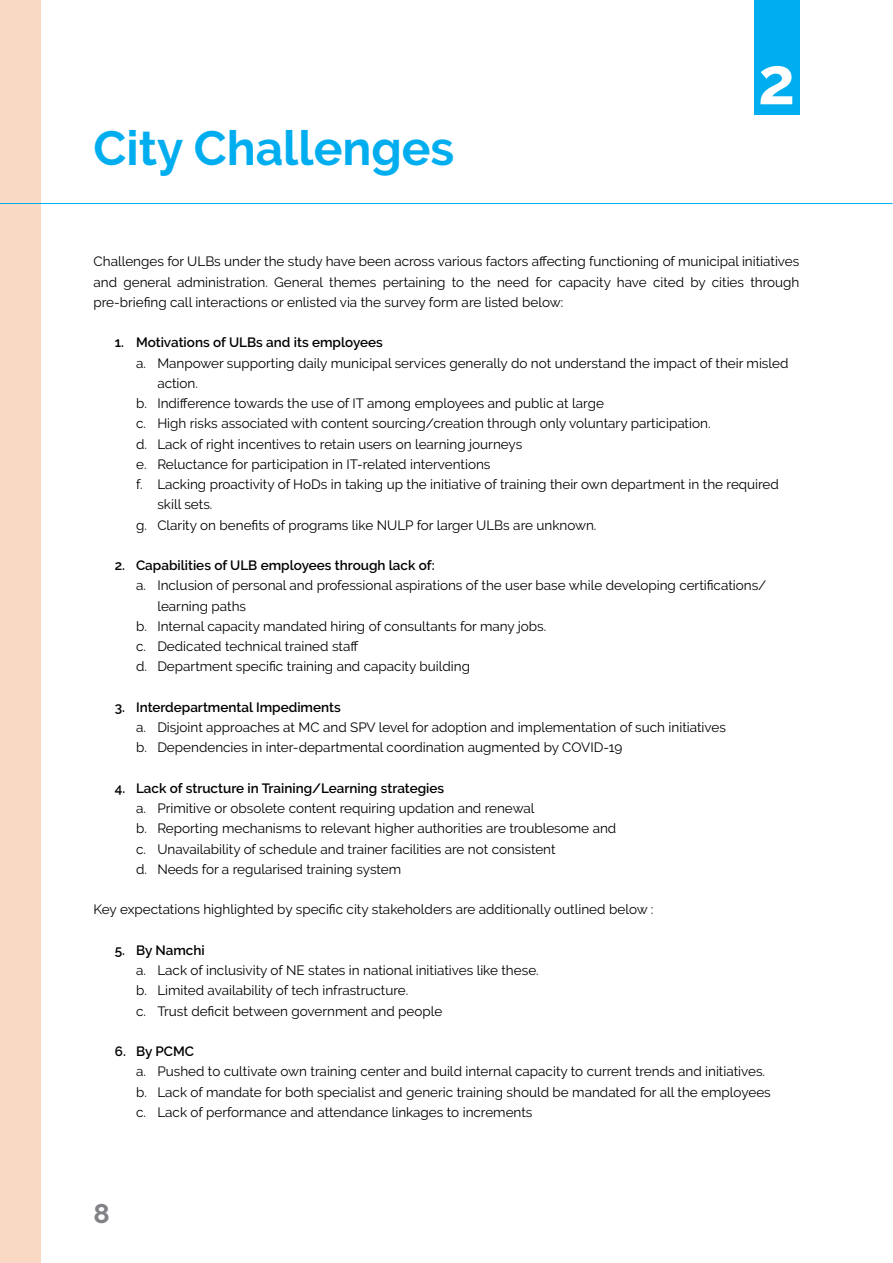
<style>
.page{position:relative;width:893px;height:1263px;background:#fff}
.page>*{position:absolute;margin:0;border:0;box-sizing:border-box;transform-origin:0 0}
.t1{font:700 66px "Raleway";color:#fff}
.t2{font:700 48px "Raleway";color:#00aeef}
.t3{font:700 27px "Raleway";color:#808285}
.t4{font:13.5px/20.2px "Raleway";color:#000}
.t5{font:600 13.5px "Raleway";color:#000}
</style>
<div class="page">
<div style="left:0;top:0;width:41px;height:1263px;background:#fad9c4"></div>
<div style="left:754px;top:0;width:45px;height:115px;background:#00aeef"></div>
<hr style="left:0;top:203px;width:893px;height:1px;background:#00aeef">
<h2 class="t2" style="left:94px;top:121px;width:362px">City Challenges</h2>
<h1 class="t1" style="left:758px;top:43px;width:39px">2</h1>
<p class="t4" style="left:94px;top:251px;width:707px;text-align:justify">Challenges for ULBs under the study have been across various factors affecting functioning of municipal initiatives and general administration. General themes pertaining to the need for capacity have cited by cities through pre-briefing call interactions or enlisted via the survey form are listed below:</p>
<p class="t5" style="left:115px;top:335px;width:270px">1. Motivations of ULBs and its employees</p>
<p class="t4" style="left:136px;top:353px;width:654px">a. Manpower supporting daily municipal services generally do not understand the impact of their misled</p>
<p class="t4" style="left:157px;top:373px;width:42px">action.</p>
<p class="t4" style="left:136px;top:393px;width:469px">b. Indifference towards the use of IT among employees and public at large</p>
<p class="t4" style="left:136px;top:413px;width:576px">c. High risks associated with content sourcing/creation through only voluntary participation.</p>
<p class="t4" style="left:136px;top:434px;width:388px">d. Lack of right incentives to retain users on learning journeys</p>
<p class="t4" style="left:136px;top:454px;width:356px">e. Reluctance for participation in IT-related interventions</p>
<p class="t4" style="left:136px;top:474px;width:644px">f. Lacking proactivity of HoDs in taking up the initiative of training their own department in the required</p>
<p class="t4" style="left:157px;top:494px;width:57px">skill sets.</p>
<p class="t4" style="left:136px;top:515px;width:462px">g. Clarity on benefits of programs like NULP for larger ULBs are unknown.</p>
<p class="t5" style="left:115px;top:558px;width:321px">2. Capabilities of ULB employees through lack of:</p>
<p class="t4" style="left:136px;top:575px;width:632px">a. Inclusion of personal and professional aspirations of the user base while developing certifications/</p>
<p class="t4" style="left:157px;top:596px;width:90px">learning paths</p>
<p class="t4" style="left:136px;top:616px;width:412px">b. Internal capacity mandated hiring of consultants for many jobs.</p>
<p class="t4" style="left:136px;top:636px;width:224px">c. Dedicated technical trained staff</p>
<p class="t4" style="left:136px;top:656px;width:335px">d. Department specific training and capacity building</p>
<p class="t5" style="left:115px;top:699px;width:228px">3. Interdepartmental Impediments</p>
<p class="t4" style="left:136px;top:717px;width:591px">a. Disjoint approaches at MC and SPV level for adoption and implementation of such initiatives b. Dependencies in inter-departmental coordination augmented by COVID-19</p>
<p class="t5" style="left:115px;top:780px;width:331px">4. Lack of structure in Training/Learning strategies</p>
<p class="t4" style="left:136px;top:798px;width:482px">a. Primitive or obsolete content requiring updation and renewal<br>b. Reporting mechanisms to relevant higher authorities are troublesome and c. Unavailability of schedule and trainer facilities are not consistent<br>d. Needs for a regularised training system</p>
<p class="t4" style="left:94px;top:899px;width:561px">Key expectations highlighted by specific city stakeholders are additionally outlined below :</p>
<p class="t5" style="left:115px;top:942px;width:91px">5. By Namchi</p>
<p class="t4" style="left:136px;top:960px;width:404px">a. Lack of inclusivity of NE states in national initiatives like these. b. Limited availability of tech infrastructure.<br>c. Trust deficit between government and people</p>
<p class="t5" style="left:115px;top:1044px;width:81px">6. By PCMC</p>
<p class="t4" style="left:136px;top:1061px;width:636px">a. Pushed to cultivate own training center and build internal capacity to current trends and initiatives. b. Lack of mandate for both specialist and generic training should be mandated for all the employees c. Lack of performance and attendance linkages to increments</p>
<h3 class="t3" style="left:94px;top:1198px;width:18px">8</h3>
</div>
